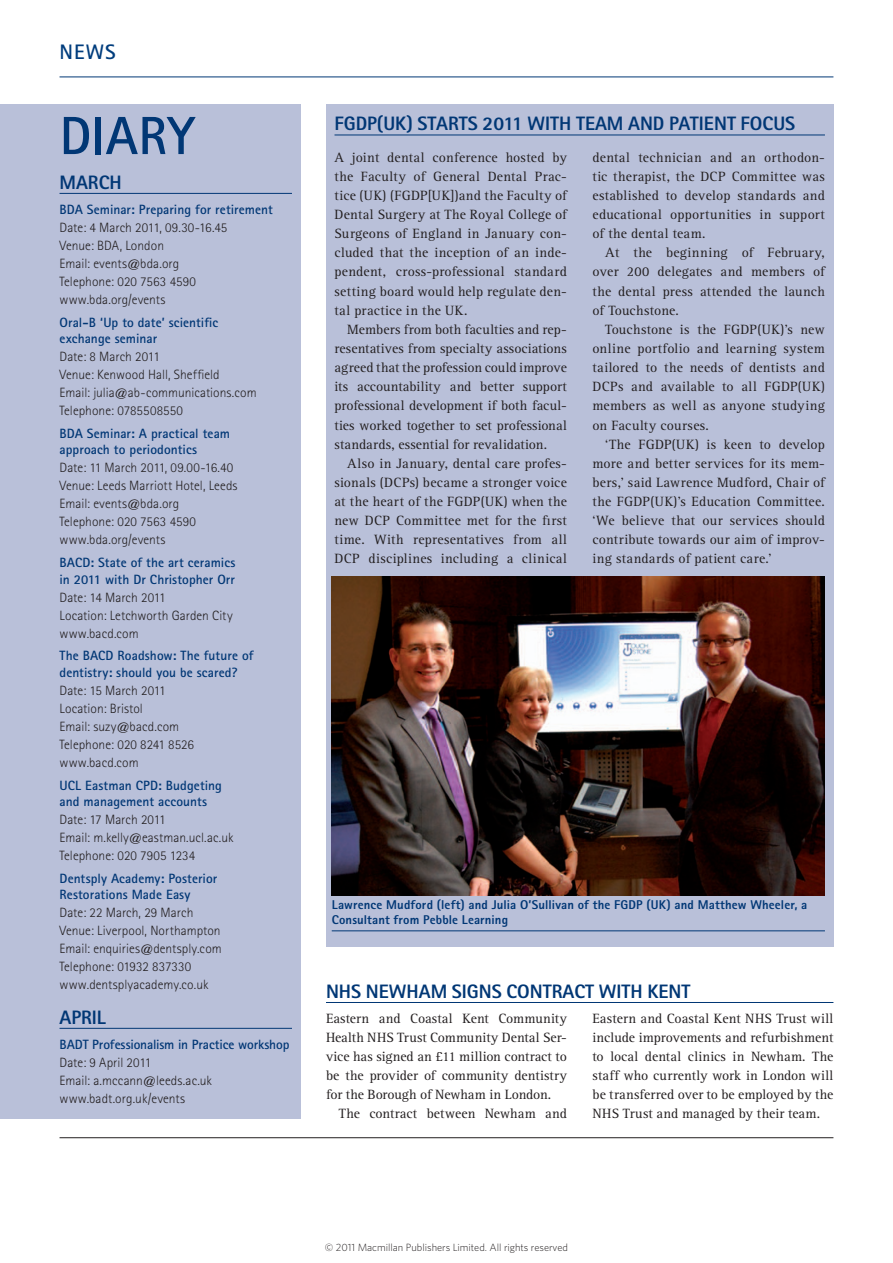
<style>
.page{position:relative;width:893px;height:1263px;background:#fff}
.page>*{position:absolute;margin:0;border:0;box-sizing:border-box;transform-origin:0 0}
.t1{font:700 53.85px "Rotis Sans Serif Std";color:#013775}
.t2{font:700 21px "Rotis Sans Serif Std";color:#013d7d}
._1_BDJ_news_headline{font:800 19.5px "Rotis Sans Serif Std";color:#013775}
._1_BDJ_body{font:13.95px/19.2px "Rotis Serif Std";letter-spacing:.01em;color:#231f20;text-align:justify}
._1_BDJ_body_fullout{font:13.95px/19.2px "Rotis Serif Std";letter-spacing:.01em;color:#231f20;text-align:justify}
._1_BDJ_Diary{font:300 13.5px "Rotis Sans Serif Std";letter-spacing:.005em;color:#231f20}
._1_BDJ_Diary-2{font:700 13.5px/16.5px "Rotis Sans Serif Std";letter-spacing:.005em;color:#013775}
._2_BDJ_table_fig_cap{font:800 12.75px/15px "Rotis Sans Serif Std";letter-spacing:.01em;color:#013775}
.t3{font:300 10.5px "Whitney";color:#231f20}
</style>
<div class="page">
<hr style="left:60px;top:77px;width:773px;height:1px;background:#013775">
<div style="left:0;top:104px;width:300px;height:1014px;background:#b9c0d9"></div>
<hr style="left:60px;top:193px;width:232px;height:1px;background:#013775">
<hr style="left:60px;top:1028px;width:232px;height:1px;background:#013775">
<div style="left:326px;top:104px;width:507px;height:842px;background:#b9c0d9"></div>
<hr style="left:334px;top:135px;width:491px;height:1px;background:#013775">
<hr style="left:60px;top:1137px;width:773px;height:1px;background:#231f20">
<hr style="left:326px;top:1002px;width:507px;height:1px;background:#013775">
<img style="left:332px;top:576px;width:493px;height:319px">
<hr style="left:332px;top:930px;width:493px;height:1px;background:#013775">
<p class="t2" style="left:60px;top:39px;width:58px">NEWS</p>
<p class="t1" style="left:60px;top:102px;width:137px">DIARY</p>
<p class="_1_BDJ_news_headline" style="left:60px;top:170px;width:64px">MARCH</p>
<p class="_1_BDJ_Diary-2" style="left:60px;top:201px;width:215px">BDA Seminar: Preparing for retirement</p>
<p class="_1_BDJ_Diary" style="left:60px;top:219px;width:169px">Date: 4 March 2011, 09.30-16.45</p>
<p class="_1_BDJ_Diary" style="left:60px;top:237px;width:106px">Venue: BDA, London</p>
<p class="_1_BDJ_Diary" style="left:60px;top:255px;width:121px">Email: events@bda.org</p>
<p class="_1_BDJ_Diary" style="left:60px;top:273px;width:138px">Telephone: 020 7563 4590</p>
<p class="_1_BDJ_Diary" style="left:60px;top:291px;width:107px">www.bda.org/events</p>
<p class="_1_BDJ_Diary-2" style="left:60px;top:313px;width:160px">Oral-B ‘Up to date’ scientific exchange seminar</p>
<p class="_1_BDJ_Diary" style="left:60px;top:349px;width:102px">Date: 8 March 2011</p>
<p class="_1_BDJ_Diary" style="left:60px;top:367px;width:162px">Venue: Kenwood Hall, Sheffield</p>
<p class="_1_BDJ_Diary" style="left:60px;top:385px;width:199px">Email: julia@ab-communications.com</p>
<p class="_1_BDJ_Diary" style="left:60px;top:403px;width:125px">Telephone: 0785508550</p>
<p class="_1_BDJ_Diary-2" style="left:60px;top:425px;width:172px">BDA Seminar: A practical team approach to periodontics</p>
<p class="_1_BDJ_Diary" style="left:60px;top:460px;width:175px">Date: 11 March 2011, 09.00-16.40</p>
<p class="_1_BDJ_Diary" style="left:60px;top:478px;width:179px">Venue: Leeds Marriott Hotel, Leeds</p>
<p class="_1_BDJ_Diary" style="left:60px;top:496px;width:121px">Email: events@bda.org</p>
<p class="_1_BDJ_Diary" style="left:60px;top:514px;width:138px">Telephone: 020 7563 4590</p>
<p class="_1_BDJ_Diary" style="left:60px;top:532px;width:107px">www.bda.org/events</p>
<p class="_1_BDJ_Diary-2" style="left:60px;top:554px;width:177px">BACD: State of the art ceramics in 2011 with Dr Christopher Orr</p>
<p class="_1_BDJ_Diary" style="left:60px;top:589px;width:108px">Date: 14 March 2011</p>
<p class="_1_BDJ_Diary" style="left:60px;top:607px;width:175px">Location: Letchworth Garden City</p>
<p class="_1_BDJ_Diary" style="left:60px;top:625px;width:81px">www.bacd.com</p>
<p class="_1_BDJ_Diary-2" style="left:60px;top:647px;width:195px">The BACD Roadshow: The future of dentistry: should you be scared?</p>
<p class="_1_BDJ_Diary" style="left:60px;top:682px;width:108px">Date: 15 March 2011</p>
<p class="_1_BDJ_Diary" style="left:60px;top:700px;width:85px">Location: Bristol</p>
<p class="_1_BDJ_Diary" style="left:60px;top:718px;width:121px">Email: suzy@bacd.com</p>
<p class="_1_BDJ_Diary" style="left:60px;top:736px;width:136px">Telephone: 020 8241 8526</p>
<p class="_1_BDJ_Diary" style="left:60px;top:754px;width:81px">www.bacd.com</p>
<p class="_1_BDJ_Diary-2" style="left:60px;top:776px;width:164px">UCL Eastman CPD: Budgeting and management accounts</p>
<p class="_1_BDJ_Diary" style="left:60px;top:812px;width:108px">Date: 17 March 2011</p>
<p class="_1_BDJ_Diary" style="left:60px;top:830px;width:175px">Email: m.kelly@eastman.ucl.ac.uk</p>
<p class="_1_BDJ_Diary" style="left:60px;top:848px;width:137px">Telephone: 020 7905 1234</p>
<p class="_1_BDJ_Diary-2" style="left:60px;top:870px;width:159px">Dentsply Academy: Posterior<br>Restorations Made Easy</p>
<p class="_1_BDJ_Diary" style="left:60px;top:905px;width:135px">Date: 22 March, 29 March</p>
<p class="_1_BDJ_Diary" style="left:60px;top:923px;width:163px">Venue: Liverpool, Northampton</p>
<p class="_1_BDJ_Diary" style="left:60px;top:941px;width:164px">Email: enquiries@dentsply.com</p>
<p class="_1_BDJ_Diary" style="left:60px;top:959px;width:133px">Telephone: 01932 837330</p>
<p class="_1_BDJ_Diary" style="left:60px;top:977px;width:151px">www.dentsplyacademy.co.uk</p>
<p class="_1_BDJ_news_headline" style="left:60px;top:1005px;width:48px">APRIL</p>
<p class="_1_BDJ_Diary-2" style="left:60px;top:1035px;width:231px">BADT Professionalism in Practice workshop</p>
<p class="_1_BDJ_Diary" style="left:60px;top:1054px;width:93px">Date: 9 April 2011</p>
<p class="_1_BDJ_Diary" style="left:60px;top:1072px;width:154px">Email: a.mccann@leeds.ac.uk</p>
<p class="_1_BDJ_Diary" style="left:60px;top:1090px;width:127px">www.badt.org.uk/events</p>
<p class="_1_BDJ_news_headline" style="left:334px;top:111px;width:462px">FGDP(UK) STARTS 2011 WITH TEAM AND PATIENT FOCUS</p>
<p class="_1_BDJ_body_fullout" style="left:334px;top:148px;width:234px">A joint dental conference hosted by the Faculty of General Dental Prac&shy;tice (UK) (FGDP[UK])and the Faculty of Dental Surgery at The Royal College of Surgeons of England in January con&shy;cluded that the inception of an inde&shy;pendent, cross-professional standard setting board would help regulate den&shy;tal practice in the UK.</p>
<p class="_1_BDJ_body" style="left:334px;top:320px;width:234px;text-indent:13px">Members from both faculties and rep&shy;resentatives from specialty associations agreed that the profession could improve its accountability and better support professional development if both facul&shy;ties worked together to set professional standards, essential for revalidation.</p>
<p class="_1_BDJ_body" style="left:334px;top:454px;width:234px;text-indent:13px">Also in January, dental care profes&shy;sionals (DCPs) became a stronger voice at the heart of the FGDP(UK) when the new DCP Committee met for the first time. With representatives from all DCP disciplines including a clinical</p>
<p class="_1_BDJ_body" style="left:592px;top:148px;width:234px">dental technician and an orthodon&shy;tic therapist, the DCP Committee was established to develop standards and educational opportunities in support of the dental team.</p>
<p class="_1_BDJ_body" style="left:592px;top:243px;width:234px;text-indent:13px">At the beginning of February, over 200 delegates and members of the dental press attended the launch of Touchstone.</p>
<p class="_1_BDJ_body" style="left:592px;top:320px;width:234px;text-indent:13px">Touchstone is the FGDP(UK)’s new online portfolio and learning system tailored to the needs of dentists and DCPs and available to all FGDP(UK) members as well as anyone studying on Faculty courses.</p>
<p class="_1_BDJ_body" style="left:592px;top:435px;width:234px;text-indent:13px">‘The FGDP(UK) is keen to develop more and better services for its mem&shy;bers,’ said Lawrence Mudford, Chair of the FGDP(UK)’s Education Committee. ‘We believe that our services should contribute towards our aim of improv&shy;ing standards of patient care.’</p>
<p class="_2_BDJ_table_fig_cap" style="left:332px;top:897px;width:477px">Lawrence Mudford (left) and Julia O’Sullivan of the FGDP (UK) and Matthew Wheeler, a<br>Consultant from Pebble Learning</p>
<p class="_1_BDJ_news_headline" style="left:326px;top:979px;width:366px">NHS NEWHAM SIGNS CONTRACT WITH KENT</p>
<p class="_1_BDJ_body_fullout" style="left:326px;top:1009px;width:242px">Eastern and Coastal Kent Community Health NHS Trust Community Dental Ser&shy;vice has signed an £11 million contract to be the provider of community dentistry for the Borough of Newham in London.</p>
<p class="_1_BDJ_body" style="left:339px;top:1104px;width:230px">The contract between Newham and</p>
<p class="_1_BDJ_body" style="left:592px;top:1009px;width:242px">Eastern and Coastal Kent NHS Trust will include improvements and refurbishment to local dental clinics in Newham. The staff who currently work in London will be transferred over to be employed by the NHS Trust and managed by their team.</p>
<p class="t3" style="left:325px;top:1240px;width:245px">© 2011 Macmillan Publishers Limited. All rights reserved</p>
</div>
